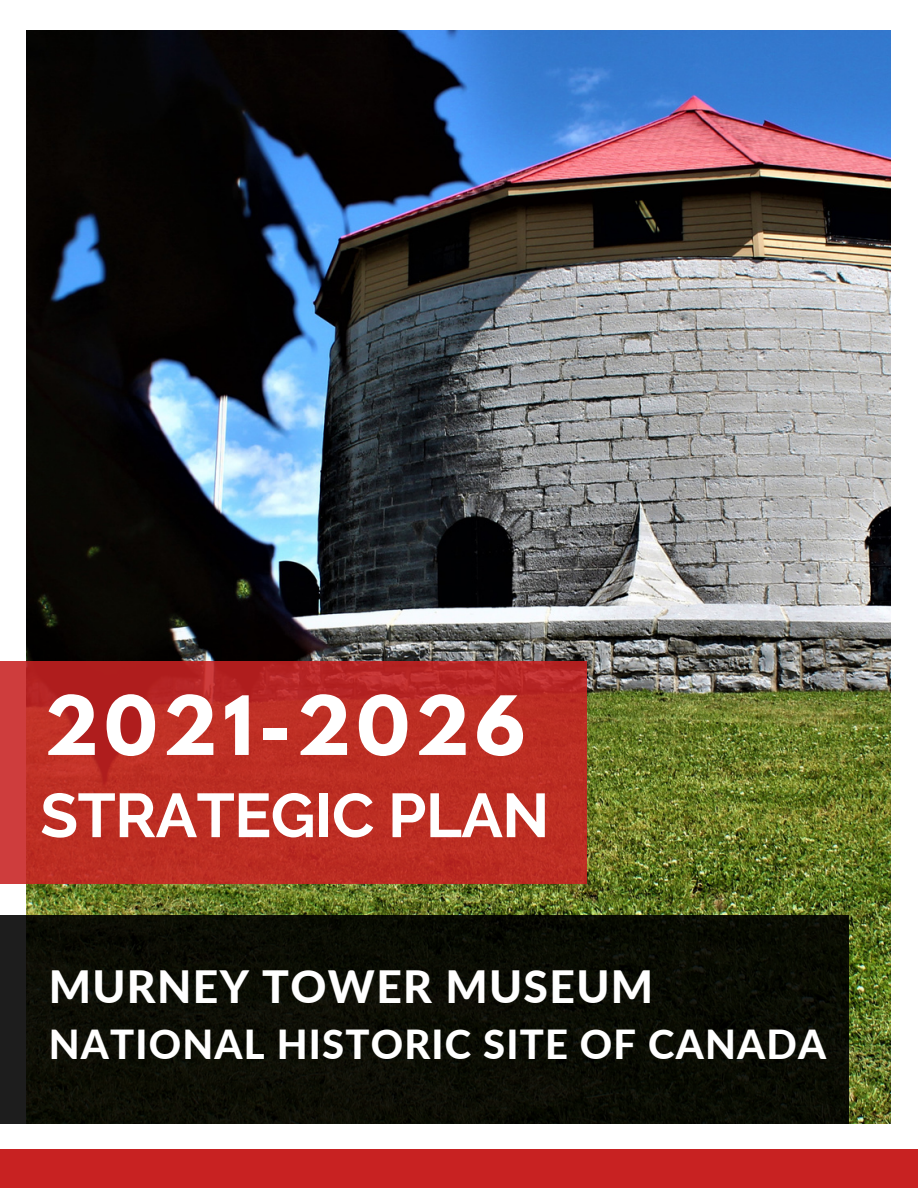
<style>
.page{position:relative;width:918px;height:1188px;background:#fff}
.page>*{position:absolute;margin:0;border:0;box-sizing:border-box;transform-origin:0 0}
.t1{font:700 72.3px "League Spartan";letter-spacing:.08em;color:#fff}
.t2{font:700 61.8px "Raleway";letter-spacing:-.01em;color:#fff}
.t3{font:800 44.55px "Lato";letter-spacing:.03em;color:#fff}
.t4{font:800 40.05px "Lato";letter-spacing:.03em;color:#fff}
</style>
<div class="page">
<img style="left:26px;top:31px;width:864px;height:1092px">
<div style="left:0;top:915px;width:848px;height:208px;background:#0c0d04"></div>
<svg style="left:0;top:662px;width:586px;height:221px;background:#bc2c24"></svg>
<div style="left:0;top:1150px;width:918px;height:38px;background:#c82222"></div>
<p class="t1" style="left:44px;top:690px;width:482px">2021-2026</p>
<p class="t2" style="left:40px;top:779px;width:511px">STRATEGIC PLAN</p>
<p class="t3" style="left:49px;top:959px;width:606px">MURNEY TOWER MUSEUM</p>
<p class="t4" style="left:49px;top:1020px;width:779px">NATIONAL HISTORIC SITE OF CANADA</p>
</div>
